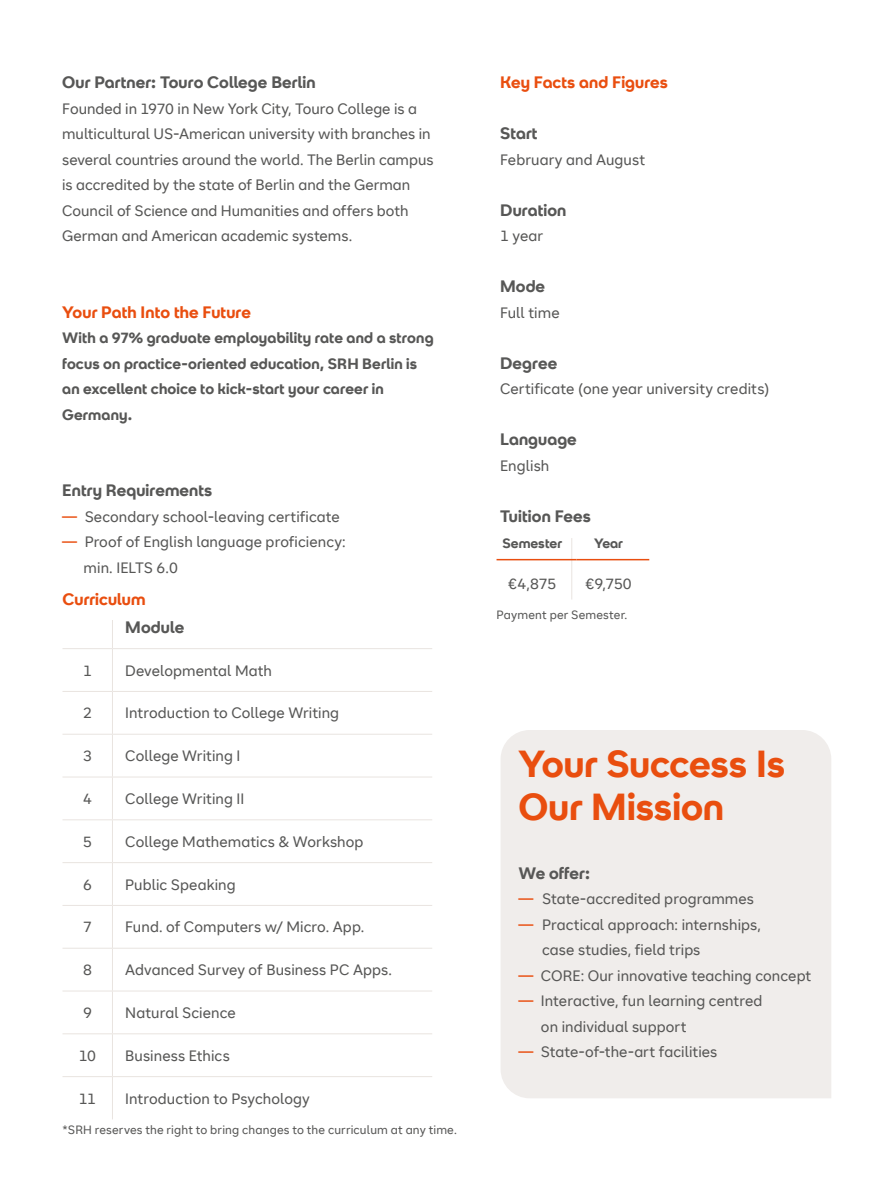
<style>
.page{position:relative;width:893px;height:1188px;background:#fff}
.page>*{position:absolute;margin:0;border:0;box-sizing:border-box;transform-origin:0 0}
.t1{font:700 37.5px/43.5px "SRH Headline";color:#e94e0f}
.t2{font:700 16.5px "SRH Headline";letter-spacing:.005em;color:#575756}
.t3{font:700 16.5px "SRH Headline";letter-spacing:.005em;color:#e94e0f}
.t4{font:15px/25.5px "SRH Text";letter-spacing:.005em;color:#575756}
.t5{font:700 15px/25.5px "SRH Headline";letter-spacing:.01em;color:#575756}
.t6{font:700 13.5px "SRH Headline";color:#575756}
.t7{font:12px "SRH Text";letter-spacing:.015em;color:#575756}
.s1{color:#e94e0f}
</style>
<div class="page">
<hr style="left:571px;top:538px;width:1px;height:62px;background:#e9e4e0">
<hr style="left:497px;top:559px;width:79px;height:1px;background:#e94e0f">
<hr style="left:576px;top:559px;width:73px;height:1px;background:#e94e0f">
<div style="left:501px;top:730px;width:330px;height:368px;background:#f0edeb"></div>
<hr style="left:112px;top:606px;width:1px;height:42px;background:#e9e4e0">
<hr style="left:63px;top:648px;width:49px;height:1px;background:#e9e4e0">
<hr style="left:112px;top:648px;width:320px;height:1px;background:#e9e4e0">
<hr style="left:112px;top:649px;width:1px;height:42px;background:#e9e4e0">
<hr style="left:63px;top:691px;width:49px;height:1px;background:#e9e4e0">
<hr style="left:112px;top:691px;width:320px;height:1px;background:#e9e4e0">
<hr style="left:112px;top:692px;width:1px;height:42px;background:#e9e4e0">
<hr style="left:63px;top:734px;width:49px;height:1px;background:#e9e4e0">
<hr style="left:112px;top:734px;width:320px;height:1px;background:#e9e4e0">
<hr style="left:112px;top:735px;width:1px;height:42px;background:#e9e4e0">
<hr style="left:63px;top:777px;width:49px;height:1px;background:#e9e4e0">
<hr style="left:112px;top:777px;width:320px;height:1px;background:#e9e4e0">
<hr style="left:112px;top:777px;width:1px;height:42px;background:#e9e4e0">
<hr style="left:63px;top:819px;width:49px;height:1px;background:#e9e4e0">
<hr style="left:112px;top:819px;width:320px;height:1px;background:#e9e4e0">
<hr style="left:112px;top:820px;width:1px;height:42px;background:#e9e4e0">
<hr style="left:63px;top:862px;width:49px;height:1px;background:#e9e4e0">
<hr style="left:112px;top:862px;width:320px;height:1px;background:#e9e4e0">
<hr style="left:112px;top:863px;width:1px;height:42px;background:#e9e4e0">
<hr style="left:63px;top:905px;width:49px;height:1px;background:#e9e4e0">
<hr style="left:112px;top:905px;width:320px;height:1px;background:#e9e4e0">
<hr style="left:112px;top:906px;width:1px;height:42px;background:#e9e4e0">
<hr style="left:63px;top:948px;width:49px;height:1px;background:#e9e4e0">
<hr style="left:112px;top:948px;width:320px;height:1px;background:#e9e4e0">
<hr style="left:112px;top:949px;width:1px;height:42px;background:#e9e4e0">
<hr style="left:63px;top:991px;width:49px;height:1px;background:#e9e4e0">
<hr style="left:112px;top:991px;width:320px;height:1px;background:#e9e4e0">
<hr style="left:112px;top:991px;width:1px;height:42px;background:#e9e4e0">
<hr style="left:63px;top:1033px;width:49px;height:1px;background:#e9e4e0">
<hr style="left:112px;top:1033px;width:320px;height:1px;background:#e9e4e0">
<hr style="left:112px;top:1034px;width:1px;height:42px;background:#e9e4e0">
<hr style="left:63px;top:1076px;width:49px;height:1px;background:#e9e4e0">
<hr style="left:112px;top:1076px;width:320px;height:1px;background:#e9e4e0">
<hr style="left:112px;top:1077px;width:1px;height:42px;background:#e9e4e0">
<svg style="left:112px;top:606px;width:1px;height:14px"></svg>
<p class="t2" style="left:62px;top:73px;width:255px">Our Partner: Touro College Berlin</p>
<p class="t4" style="left:62px;top:96px;width:373px">Founded in 1970 in New York City, Touro College is a multicultural US-American university with branches in several countries around the world. The Berlin campus is accredited by the state of Berlin and the German Council of Science and Humanities and offers both German and American academic systems.</p>
<p class="t3" style="left:62px;top:302px;width:190px">Your Path Into the Future</p>
<p class="t5" style="left:62px;top:325px;width:373px">With a 97% graduate employability rate and a strong focus on practice-oriented education, SRH Berlin is an excellent choice to kick-start your career in Germany.</p>
<p class="t2" style="left:62px;top:481px;width:152px">Entry Requirements</p>
<p class="t4" style="left:62px;top:504px;width:279px"><span class="s1">—</span> Secondary school-leaving certificate</p>
<p class="t4" style="left:84px;top:529px;width:264px;text-indent:-21px"><span class="s1">—</span> Proof of English language proficiency: min. IELTS 6.0</p>
<p class="t3" style="left:63px;top:590px;width:85px">Curriculum</p>
<p class="t2" style="left:125px;top:618px;width:61px">Module</p>
<p class="t4" style="left:83px;top:658px;width:10px">1</p>
<p class="t4" style="left:125px;top:658px;width:148px">Developmental Math</p>
<p class="t4" style="left:83px;top:701px;width:10px">2</p>
<p class="t4" style="left:125px;top:701px;width:215px">Introduction to College Writing</p>
<p class="t4" style="left:83px;top:743px;width:10px">3</p>
<p class="t4" style="left:125px;top:743px;width:117px">College Writing I</p>
<p class="t4" style="left:83px;top:786px;width:10px">4</p>
<p class="t4" style="left:125px;top:786px;width:121px">College Writing II</p>
<p class="t4" style="left:83px;top:829px;width:10px">5</p>
<p class="t4" style="left:125px;top:829px;width:240px">College Mathematics &amp; Workshop</p>
<p class="t4" style="left:83px;top:872px;width:10px">6</p>
<p class="t4" style="left:125px;top:872px;width:112px">Public Speaking</p>
<p class="t4" style="left:83px;top:914px;width:10px">7</p>
<p class="t4" style="left:125px;top:914px;width:241px">Fund. of Computers w/ Micro. App.</p>
<p class="t4" style="left:83px;top:957px;width:10px">8</p>
<p class="t4" style="left:125px;top:957px;width:268px">Advanced Survey of Business PC Apps.</p>
<p class="t4" style="left:83px;top:1000px;width:10px">9</p>
<p class="t4" style="left:125px;top:1000px;width:112px">Natural Science</p>
<p class="t4" style="left:79px;top:1043px;width:19px">10</p>
<p class="t4" style="left:125px;top:1043px;width:106px">Business Ethics</p>
<p class="t4" style="left:79px;top:1086px;width:19px">11</p>
<p class="t4" style="left:125px;top:1086px;width:186px">Introduction to Psychology</p>
<p class="t7" style="left:63px;top:1123px;width:396px">*SRH reserves the right to bring changes to the curriculum at any time.</p>
<p class="t3" style="left:500px;top:73px;width:169px">Key Facts and Figures</p>
<p class="t2" style="left:500px;top:124px;width:39px">Start</p>
<p class="t4" style="left:500px;top:147px;width:147px">February and August</p>
<p class="t2" style="left:500px;top:200px;width:68px">Duration</p>
<p class="t4" style="left:500px;top:223px;width:45px">1 year</p>
<p class="t2" style="left:500px;top:277px;width:47px">Mode</p>
<p class="t4" style="left:500px;top:300px;width:61px">Full time</p>
<p class="t2" style="left:500px;top:353px;width:59px">Degree</p>
<p class="t4" style="left:500px;top:376px;width:271px">Certificate (one year university credits)</p>
<p class="t2" style="left:500px;top:430px;width:78px">Language</p>
<p class="t4" style="left:500px;top:453px;width:51px">English</p>
<p class="t2" style="left:500px;top:506px;width:92px">Tuition Fees</p>
<p class="t6" style="left:502px;top:535px;width:61px">Semester</p>
<p class="t6" style="left:594px;top:535px;width:30px">Year</p>
<p class="t4" style="left:508px;top:571px;width:49px">€4,875</p>
<p class="t4" style="left:585px;top:571px;width:48px">€9,750</p>
<p class="t7" style="left:497px;top:608px;width:132px">Payment per Semester.</p>
<h1 class="t1" style="left:518px;top:742px;width:269px">Your Success Is<br>Our Mission</h1>
<p class="t2" style="left:518px;top:863px;width:73px">We offer:</p>
<p class="t4" style="left:518px;top:887px;width:237px"><span class="s1">—</span> State-accredited programmes</p>
<p class="t4" style="left:542px;top:912px;width:220px;text-indent:-24px"><span class="s1">—</span> Practical approach: internships, case studies, field trips</p>
<p class="t4" style="left:518px;top:963px;width:294px"><span class="s1">—</span> CORE: Our innovative teaching concept</p>
<p class="t4" style="left:541px;top:989px;width:223px;text-indent:-22px"><span class="s1">—</span> Interactive, fun learning centred on individual support</p>
<p class="t4" style="left:518px;top:1040px;width:200px"><span class="s1">—</span> State-of-the-art facilities</p>
</div>
